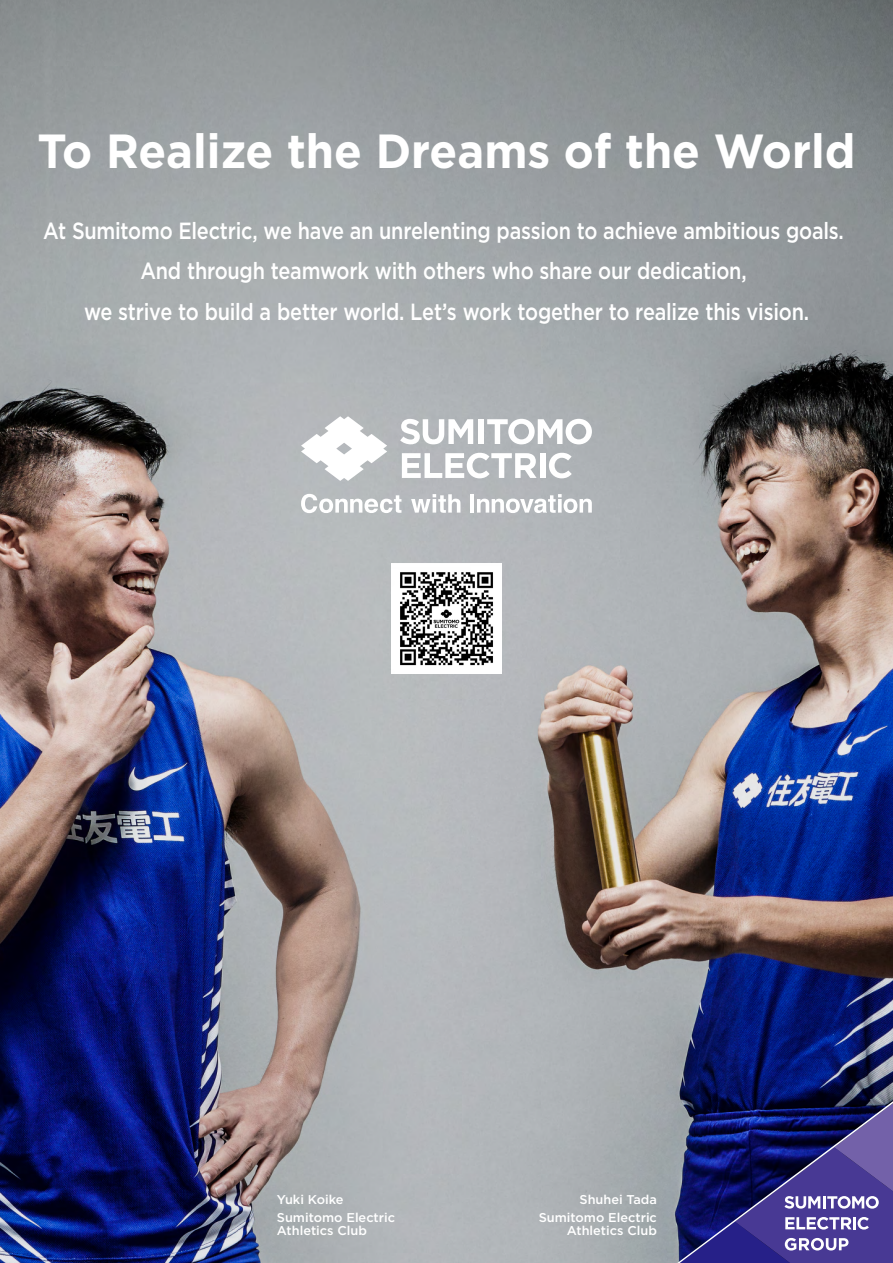
<style>
.page{position:relative;width:893px;height:1263px;background:#fff}
.page>*{position:absolute;margin:0;border:0;box-sizing:border-box;transform-origin:0 0}
.t1{font:700 47.85px "Gotham";color:#fff;scale:.95 1}
.t2{font:500 23.4px/40.3px "Gotham";letter-spacing:-.01em;color:#fff;text-align:center;scale:.85 1}
.t3{font:500 12.75px/18.1px "Gotham";color:#fff;text-align:right}
</style>
<div class="page">
<img style="left:0;top:0;width:893px;height:1263px">
<svg style="left:659px;top:1089px;width:234px;height:174px;background:#3c3b7f"></svg>
<img style="left:391px;top:564px;width:111px;height:110px">
<svg style="left:400px;top:419px;width:73px;height:25px"></svg>
<div style="left:478px;top:419px;width:6px;height:25px;background:#fff"></div>
<svg style="left:487px;top:419px;width:105px;height:25px"></svg>
<svg style="left:402px;top:453px;width:135px;height:25px"></svg>
<div style="left:540px;top:453px;width:5px;height:25px;background:#fff"></div>
<svg style="left:549px;top:453px;width:23px;height:25px"></svg>
<svg style="left:301px;top:416px;width:86px;height:65px"></svg>
<svg style="left:301px;top:494px;width:100px;height:19px"></svg>
<svg style="left:411px;top:494px;width:49px;height:19px"></svg>
<hr style="left:470px;top:494px;width:4px;height:19px;background:#fff">
<svg style="left:477px;top:494px;width:115px;height:19px"></svg>
<h1 class="t1" style="left:38px;top:119px;width:862px">To Realize the Dreams of the World</h1>
<p class="t2" style="left:43px;top:210px;width:944px">At Sumitomo Electric, we have an unrelenting passion to achieve ambitious goals.<br>And through teamwork with others who share our dedication,<br>we strive to build a better world. Let’s work together to realize this vision.</p>
<p class="t3" style="left:277px;top:1190px;width:120px;text-align:left">Yuki Koike<br>Sumitomo Electric</p>
<p class="t3" style="left:277px;top:1221px;width:92px">Athletics Club</p>
<p class="t3" style="left:539px;top:1190px;width:120px">Shuhei Tada<br>Sumitomo Electric</p>
<p class="t3" style="left:567px;top:1221px;width:92px">Athletics Club</p>
</div>
